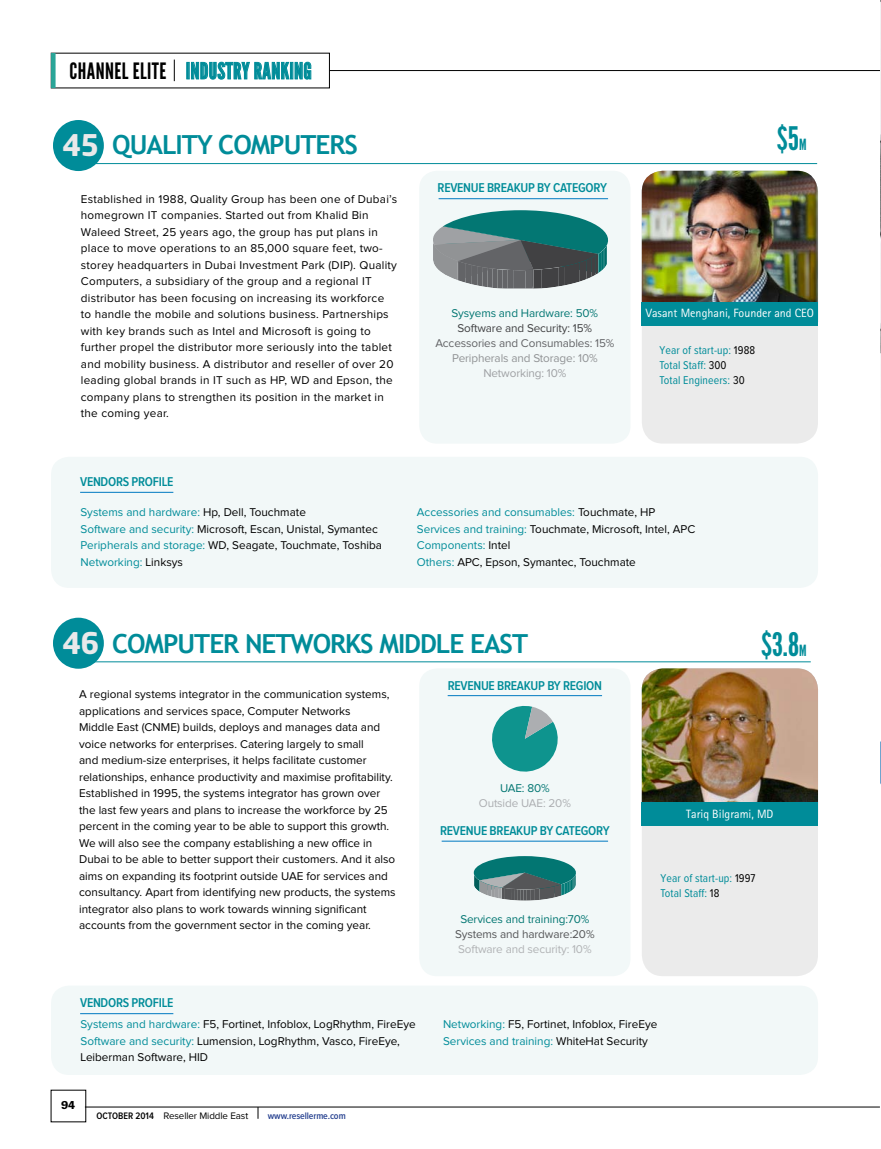
<style>
.page{position:relative;width:881px;height:1149px;background:#fff}
.page>*{position:absolute;margin:0;border:0;box-sizing:border-box;transform-origin:0 0}
.t1{font:32.4px "League Gothic";color:#008c99}
.t2{font:700 29.55px "Neo Sans Std";color:#e9e9ea}
.t3{font:700 26.25px "Trebuchet MS";letter-spacing:-.04em;color:#008c99}
.t4{font:22.5px "League Gothic";letter-spacing:.02em;color:#008c99}
.t5{font:600 13.2px "Proxima Nova Cond";letter-spacing:-.02em;color:#008c99}
.t6{font:12px "AT Rotis Sans Serif";color:#fff}
.t7{font:700 12px "Spiegel";color:#000}
.t8{font:11.7px/16.5px "Proxima Nova";color:#000}
.t9{font:11.7px/16.5px "Proxima Nova";letter-spacing:.02em;color:#000}
.t10{font:11.7px/15px "Proxima Nova Cond";letter-spacing:.01em;color:#008c99}
.t11{font:11.7px "Proxima Nova";letter-spacing:-.01em;color:#027672}
.t12{font:11.7px "Proxima Nova";letter-spacing:-.01em;color:#636467}
.t13{font:11.7px "Proxima Nova";letter-spacing:-.01em;color:#919395}
.t14{font:11.7px "Proxima Nova";letter-spacing:-.01em;color:#414143}
.t15{font:11.7px "Proxima Nova";letter-spacing:-.01em;color:#b1b3b5}
.t16{font:11.7px "Proxima Nova";letter-spacing:-.01em;color:#555658}
.t17{font:11.7px "Proxima Nova";letter-spacing:-.01em;color:#9fa1a4}
.t18{font:11.7px "Proxima Nova";letter-spacing:-.01em;color:#acaeb1}
.t19{font:9.75px "Proxima Nova";letter-spacing:-.01em;color:#000}
.t20{font:600 9.75px "Proxima Nova Cond";letter-spacing:-.01em;color:#25408f}
.s1{color:#000}
.s2{font-size:15.45px}
.s3{color:#008c99}
.s4{font-family:"Proxima Nova Cond";font-weight:600}
</style>
<div class="page">
<div style="left:51px;top:456px;width:766px;height:131px;background:#f2f8f8;border-radius:18px"></div>
<div style="left:53px;top:120px;width:51px;height:51px;background:#008c99;border-radius:50%"></div>
<div style="left:53px;top:617px;width:51px;height:51px;background:#008c99;border-radius:50%"></div>
<hr style="left:78px;top:163px;width:738px;height:1px;background:#008c99">
<hr style="left:84px;top:661px;width:726px;height:1px;background:#008c99">
<div style="left:641px;top:325px;width:176px;height:118px;background:#ebebeb"></div>
<img style="left:641px;top:171px;width:176px;height:130px">
<div style="left:642px;top:826px;width:175px;height:149px;background:#ebebeb"></div>
<img style="left:641px;top:668px;width:176px;height:134px">
<div style="left:641px;top:301px;width:176px;height:24px;background:#008c99"></div>
<div style="left:641px;top:802px;width:176px;height:24px;background:#008c99"></div>
<div style="left:419px;top:171px;width:211px;height:272px;background:#f2f8f8;border-radius:18px"></div>
<hr style="left:438px;top:198px;width:169px;height:1px;background:#0079c1">
<hr style="left:80px;top:492px;width:93px;height:1px;background:#0079c1">
<div style="left:51px;top:985px;width:766px;height:89px;background:#f2f8f8;border-radius:18px"></div>
<hr style="left:80px;top:1013px;width:93px;height:1px;background:#0079c1">
<div style="left:419px;top:668px;width:211px;height:307px;background:#f2f8f8;border-radius:18px"></div>
<svg style="left:492px;top:706px;width:66px;height:66px"></svg>
<hr style="left:447px;top:695px;width:154px;height:1px;background:#0079c1">
<hr style="left:441px;top:840px;width:167px;height:1px;background:#0079c1">
<hr style="left:329px;top:70px;width:551px;height:1px;background:#000">
<svg style="left:187px;top:61px;width:124px;height:19px"></svg>
<div style="left:51px;top:53px;width:5px;height:35px;background:#2aa598"></div>
<svg style="left:174px;top:60px;width:1px;height:21px"></svg>
<svg style="left:473px;top:856px;width:103px;height:44px;background:#538a89"></svg>
<svg style="left:433px;top:210px;width:175px;height:79px"></svg>
<hr style="left:85px;top:1106px;width:794px;height:1px;background:#000">
<h3 class="t4" style="left:70px;top:58px;width:243px"><span class="s1">CHANNEL ELITE</span> INDUSTRY RANKING</h3>
<h2 class="t2" style="left:62px;top:126px;width:39px">45</h2>
<h3 class="t3" style="left:112px;top:128px;width:247px">QUALITY COMPUTERS</h3>
<p class="t9" style="left:81px;top:191px;width:318px">Established in 1988, Quality Group has been one of Dubai’s homegrown IT companies. Started out from Khalid Bin Waleed Street, 25 years ago, the group has put plans in place to move operations to an 85,000 square feet, two&shy;storey headquarters in Dubai Investment Park (DIP). Quality Computers, a subsidiary of the group and a regional IT distributor has been focusing on increasing its workforce to handle the mobile and solutions business. Partnerships with key brands such as Intel and Microsoft is going to further propel the distributor more seriously into the tablet and mobility business. A distributor and reseller of over 20 leading global brands in IT such as HP, WD and Epson, the company plans to strengthen its position in the market in the coming year.</p>
<p class="t5" style="left:437px;top:180px;width:171px">REVENUE BREAKUP BY CATEGORY</p>
<h1 class="t1" style="left:776px;top:120px;width:30px">$5<span class="s2">M</span></h1>
<p class="t11" style="left:451px;top:306px;width:148px">Sysyems and Hardware: 50%</p>
<p class="t14" style="left:457px;top:321px;width:136px">Software and Security: 15%</p>
<p class="t12" style="left:435px;top:336px;width:180px">Accessories and Consumables: 15%</p>
<p class="t13" style="left:452px;top:351px;width:147px">Peripherals and Storage: 10%</p>
<p class="t17" style="left:483px;top:366px;width:84px">Networking: 10%</p>
<p class="t6" style="left:645px;top:305px;width:169px">Vasant Menghani, Founder and CEO</p>
<p class="t10" style="left:659px;top:342px;width:97px">Year of start-up: <span class="s1">1988<br></span>Total Staff: <span class="s1">300<br></span>Total Engineers: <span class="s1">30</span></p>
<p class="t5" style="left:80px;top:474px;width:95px">VENDORS PROFILE</p>
<p class="t8" style="left:80px;top:504px;width:303px"><span class="s3">Systems and hardware:</span> Hp, Dell, Touchmate<br><span class="s3">Software and security:</span> Microsoft, Escan, Unistal, Symantec <span class="s3">Peripherals and storage:</span> WD, Seagate, Touchmate, Toshiba <span class="s3">Networking:</span> Linksys</p>
<p class="t8" style="left:417px;top:504px;width:280px"><span class="s3">Accessories and consumables:</span> Touchmate, HP <span class="s3">Services and training:</span> Touchmate, Microsoft, Intel, APC <span class="s3">Components:</span> Intel<br><span class="s3">Others:</span> APC, Epson, Symantec, Touchmate</p>
<h2 class="t2" style="left:62px;top:624px;width:39px">46</h2>
<h3 class="t3" style="left:112px;top:627px;width:417px">COMPUTER NETWORKS MIDDLE EAST</h3>
<h1 class="t1" style="left:760px;top:625px;width:46px">$3.8<span class="s2">M</span></h1>
<p class="t8" style="left:79px;top:686px;width:318px">A regional systems integrator in the communication systems, applications and services space, Computer Networks<br>Middle East (CNME) builds, deploys and manages data and voice networks for enterprises. Catering largely to small<br>and medium-size enterprises, it helps facilitate customer relationships, enhance productivity and maximise profitability.<br>Established in 1995, the systems integrator has grown over the last few years and plans to increase the workforce by 25 percent in the coming year to be able to support this growth.<br>We will also see the company establishing a new office in Dubai to be able to better support their customers. And it also aims on expanding its footprint outside UAE for services and consultancy. Apart from identifying new products, the systems integrator also plans to work towards winning significant accounts from the government sector in the coming year.</p>
<p class="t5" style="left:447px;top:677px;width:156px">REVENUE BREAKUP BY REGION</p>
<p class="t11" style="left:500px;top:781px;width:51px">UAE: 80%</p>
<p class="t18" style="left:478px;top:796px;width:94px">Outside UAE: 20%</p>
<p class="t5" style="left:440px;top:823px;width:171px">REVENUE BREAKUP BY CATEGORY</p>
<p class="t11" style="left:460px;top:912px;width:130px">Services and training:70%</p>
<p class="t16" style="left:455px;top:927px;width:141px">Systems and hardware:20%</p>
<p class="t15" style="left:458px;top:942px;width:135px">Software and security: 10%</p>
<p class="t6" style="left:686px;top:806px;width:89px">Tariq Bilgrami, MD</p>
<p class="t10" style="left:660px;top:870px;width:96px">Year of start-up: <span class="s1">1997<br></span>Total Staff: <span class="s1">18</span></p>
<p class="t5" style="left:80px;top:995px;width:95px">VENDORS PROFILE</p>
<p class="t8" style="left:80px;top:1016px;width:336px"><span class="s3">Systems and hardware:</span> F5, Fortinet, Infoblox, LogRhythm, FireEye<br><span class="s3">Software and security:</span> Lumension, LogRhythm, Vasco, FireEye,<br>Leiberman Software, HID</p>
<p class="t8" style="left:443px;top:1016px;width:216px"><span class="s3">Networking:</span> F5, Fortinet, Infoblox, FireEye<br><span class="s3">Services and training:</span> WhiteHat Security</p>
<p class="t7" style="left:61px;top:1099px;width:16px">94</p>
<p class="t19" style="left:97px;top:1109px;width:153px"><span class="s4">OCTOBER 2014</span> Reseller Middle East</p>
<p class="t20" style="left:268px;top:1109px;width:79px">WWW.RESELLERME.COM</p>
</div>
